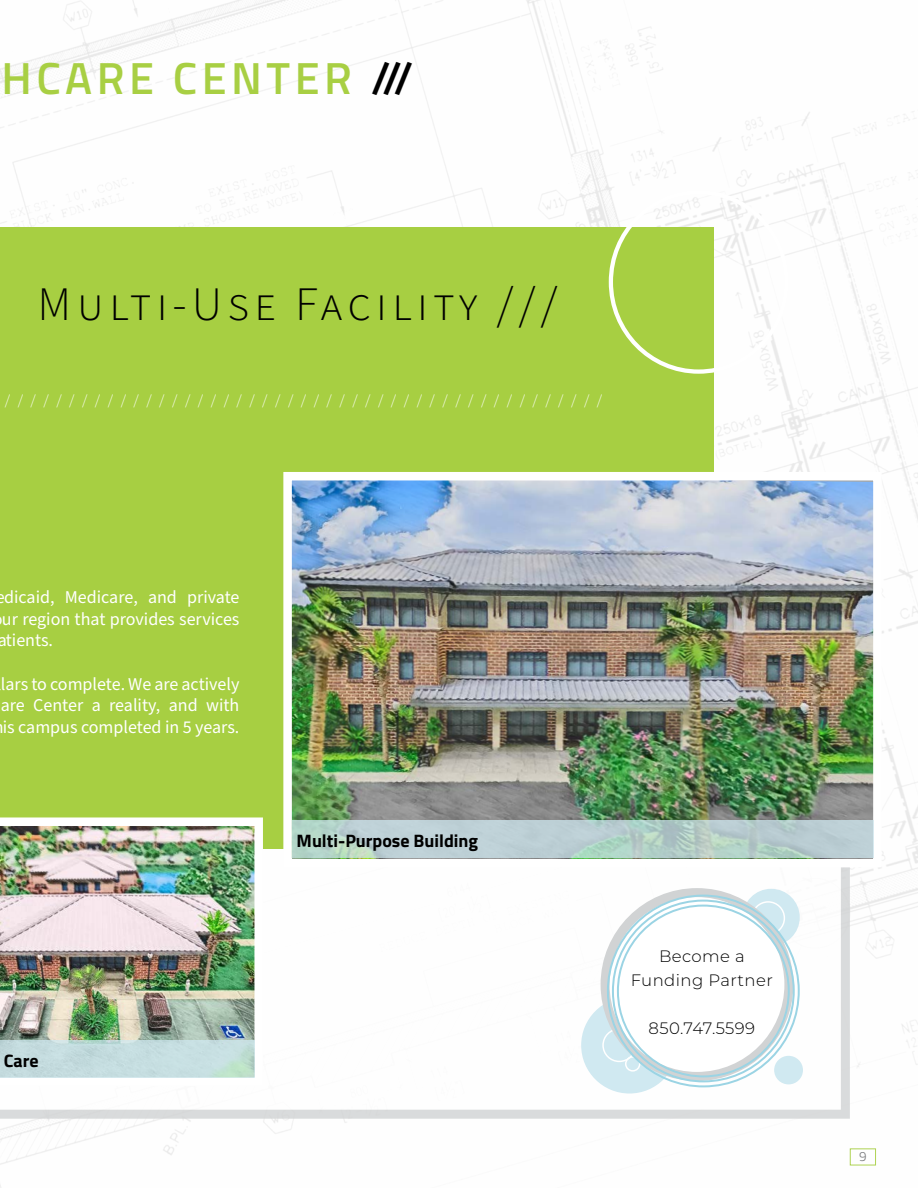
<style>
.page{position:relative;width:918px;height:1188px;background:#fff}
.page>*{position:absolute;margin:0;border:0;box-sizing:border-box;transform-origin:0 0}
.t1{font:300 48px "Source Sans Pro";letter-spacing:.1em;color:#000}
.t2{font:600 45px "Titillium";letter-spacing:.1em;color:#a8cf43}
.t3{font:18px/21.6px "Source Sans Pro";color:#fff;text-align:justify}
.t4{font:700 18px "Titillium";color:#000}
.t5{font:300 16.5px/24px "Montserrat";letter-spacing:.025em;color:#000;text-align:center}
.t6{font:300 15px "Source Sans Pro";color:#fff}
.t7{font:300 13.5px "Titillium";color:#6d6e71}
.s1{color:#000}
</style>
<div class="page">
<img style="left:0;top:0;width:918px;height:1188px">
<svg style="left:0;top:849px;width:850px;height:270px"></svg>
<div style="left:0;top:227px;width:713px;height:622px;background:#a7cf42"></div>
<div style="left:609px;top:190px;width:180px;height:184px;border:4px solid #fff;border-radius:50%"></div>
<img style="left:293px;top:482px;width:579px;height:338px">
<div style="left:283px;top:472px;width:599px;height:395px;border:9px solid #fff"></div>
<img style="left:0;top:817px;width:263px;height:269px">
<svg style="left:0;top:1040px;width:254px;height:38px;background:#c4dddd"></svg>
<svg style="left:292px;top:820px;width:582px;height:38px;background:#b8cfce"></svg>
<div style="left:581px;top:997px;width:97px;height:97px;background:#d0e9f1;border-radius:50%"></div>
<div style="left:743px;top:889px;width:57px;height:57px;background:#d0e9f1;border-radius:50%"></div>
<div style="left:602px;top:1028px;width:34px;height:34px;border:2px solid #fff;border-radius:50%"></div>
<svg style="left:606px;top:894px;width:194px;height:194px"></svg>
<div style="left:774px;top:1056px;width:29px;height:28px;background:#d0e9f1;border-radius:50%"></div>
<h2 class="t2" style="left:1px;top:44px;width:413px">HCARE CENTER <span class="s1">///</span></h2>
<h1 class="t1" style="left:37px;top:272px;width:522px">Multi-Use Facility ///</h1>
<p class="t6" style="left:5px;top:390px;width:599px">///////////////////////////////////////////////</p>
<p class="t3" style="left:-3px;top:587px;width:244px;text-indent:7px">dicaid, Medicare, and private ur region that provides services atients.</p>
<p class="t3" style="left:1px;top:673px;width:240px">lars to complete. We are actively are Center a reality, and with is campus completed in 5 years.</p>
<p class="t4" style="left:297px;top:827px;width:183px">Multi-Purpose Building</p>
<p class="t4" style="left:4px;top:1047px;width:36px">Care</p>
<p class="t5" style="left:631px;top:944px;width:144px">Become a<br>Funding Partner</p>
<p class="t5" style="left:649px;top:1016px;width:108px">850.747.5599</p>
<p class="t7" style="left:859px;top:1147px;width:9px">9</p>
</div>
